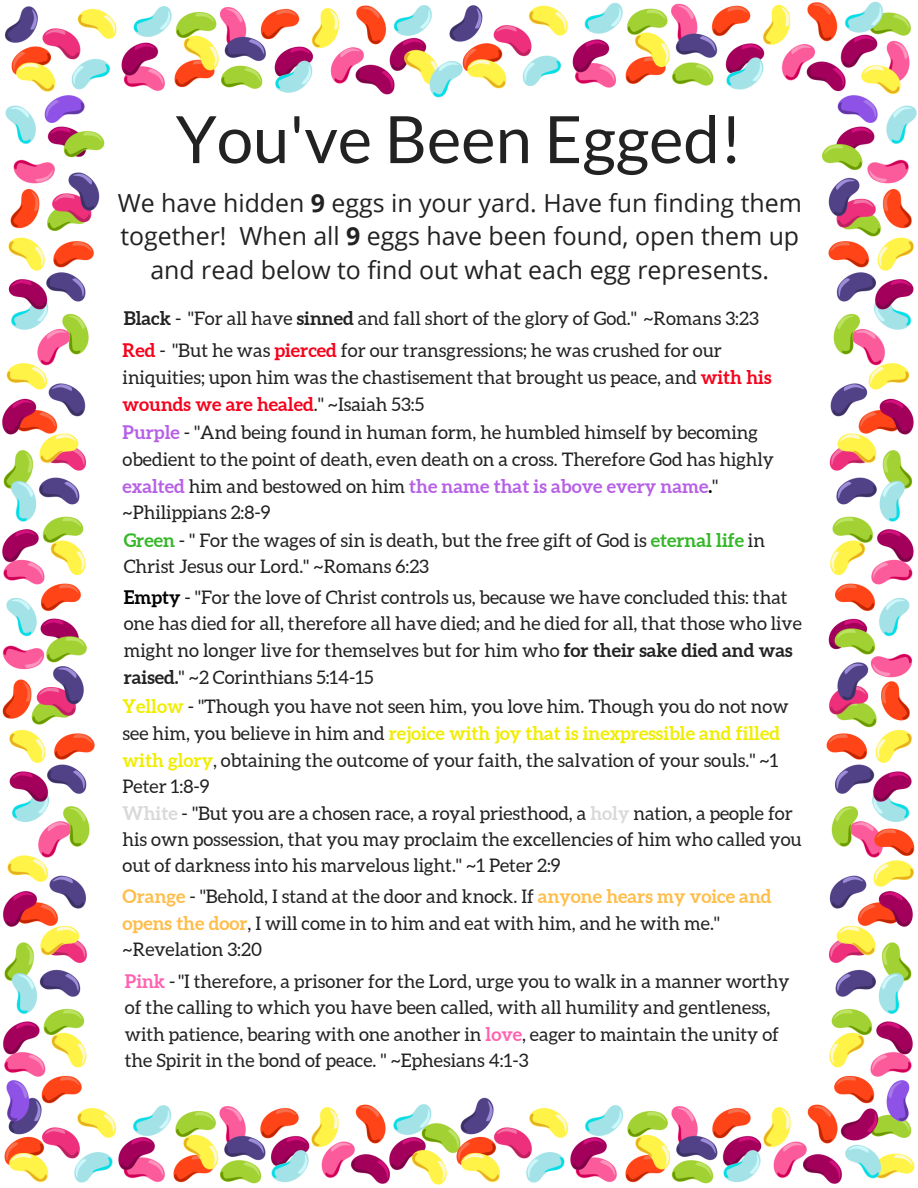
<style>
.page{position:relative;width:918px;height:1188px;background:#fff}
.page>*{position:absolute;margin:0;border:0;box-sizing:border-box;transform-origin:0 0}
.t1{font:65.4px "Lato";color:#222}
.t2{font:24.9px/33.8px "Open Sans";color:#222;text-align:center}
.t3{font:18.75px/26.7px "Aleo";color:#222}
.s1{font-weight:700}
.s2{font-weight:700;color:#f6011b}
.s3{font-weight:700;color:#b760e6}
.s4{font-weight:700;color:#000}
.s5{font-weight:700;color:#35b729}
.s6{font-weight:700;color:#f1ed00}
.s7{font-weight:700;color:#d9d9d9}
.s8{font-weight:700;color:#ffbd4a}
.s9{font-weight:700;color:#ff63b1}
</style>
<div class="page">
<img style="left:2px;top:1px;width:915px;height:1184px">
<h1 class="t1" style="left:176px;top:99px;width:568px">You've Been Egged!</h1>
<h2 class="t2" style="left:118px;top:185px;width:686px">We have hidden <span class="s1">9</span> eggs in your yard. Have fun finding them together! When all <span class="s1">9</span> eggs have been found, open them up and read below to find out what each egg represents.</h2>
<p class="t3" style="left:123px;top:303px;width:638px;line-height:31.5px"><span class="s1">Black</span> - "For all have <span class="s1">sinned</span> and fall short of the glory of God." ~Romans 3:23<br><span class="s2">Red</span> - "But he was <span class="s2">pierced</span> for our transgressions; he was crushed for our</p>
<p class="t3" style="left:123px;top:363px;width:653px">iniquities; upon him was the chastisement that brought us peace, and <span class="s2">with his wounds we are healed</span>." ~Isaiah 53:5<br><span class="s3">Purple</span> - "And being found in human form, he humbled himself by becoming obedient to the point of death, even death on a cross. Therefore God has highly <span class="s3">exalted</span> him and bestowed on him <span class="s3">the name that is above every name</span><span class="s4">.</span>" ~Philippians 2:8-9</p>
<p class="t3" style="left:124px;top:527px;width:643px;line-height:25.8px"><span class="s5">Green</span> - " For the wages of sin is death, but the free gift of God is <span class="s5">eternal life</span> in<br>Christ Jesus our Lord." ~Romans 6:23</p>
<p class="t3" style="left:124px;top:584px;width:680px"><span class="s4">Empty</span> - "For the love of Christ controls us, because we have concluded this: that one has died for all, therefore all have died; and he died for all, that those who live might no longer live for themselves but for him who <span class="s1">for their sake died and was raised.</span>" ~2 Corinthians 5:14-15</p>
<p class="t3" style="left:123px;top:693px;width:668px"><span class="s6">Yellow</span> - "Though you have not seen him, you love him. Though you do not now see him, you believe in him and <span class="s6">rejoice with joy that is inexpressible and filled with glory</span>, obtaining the outcome of your faith, the salvation of your souls." ~1<br>Peter 1:8-9</p>
<p class="t3" style="left:123px;top:801px;width:681px;line-height:25.8px"><span class="s7">White</span> - "But you are a chosen race, a royal priesthood, a <span class="s7">holy</span> nation, a people for his own possession, that you may proclaim the excellencies of him who called you out of darkness into his marvelous light." ~1 Peter 2:9</p>
<p class="t3" style="left:123px;top:883px;width:650px"><span class="s8">Orange</span> - "Behold, I stand at the door and knock. If <span class="s8">anyone hears my voice and opens the door</span>, I will come in to him and eat with him, and he with me." ~Revelation 3:20</p>
<p class="t3" style="left:125px;top:968px;width:666px;line-height:26.2px"><span class="s9">Pink</span> -"I therefore, a prisoner for the Lord, urge you to walk in a manner worthy of the calling to which you have been called, with all humility and gentleness, with patience, bearing with one another in <span class="s9">love</span>, eager to maintain the unity of the Spirit in the bond of peace. " ~Ephesians 4:1-3</p>
</div>
